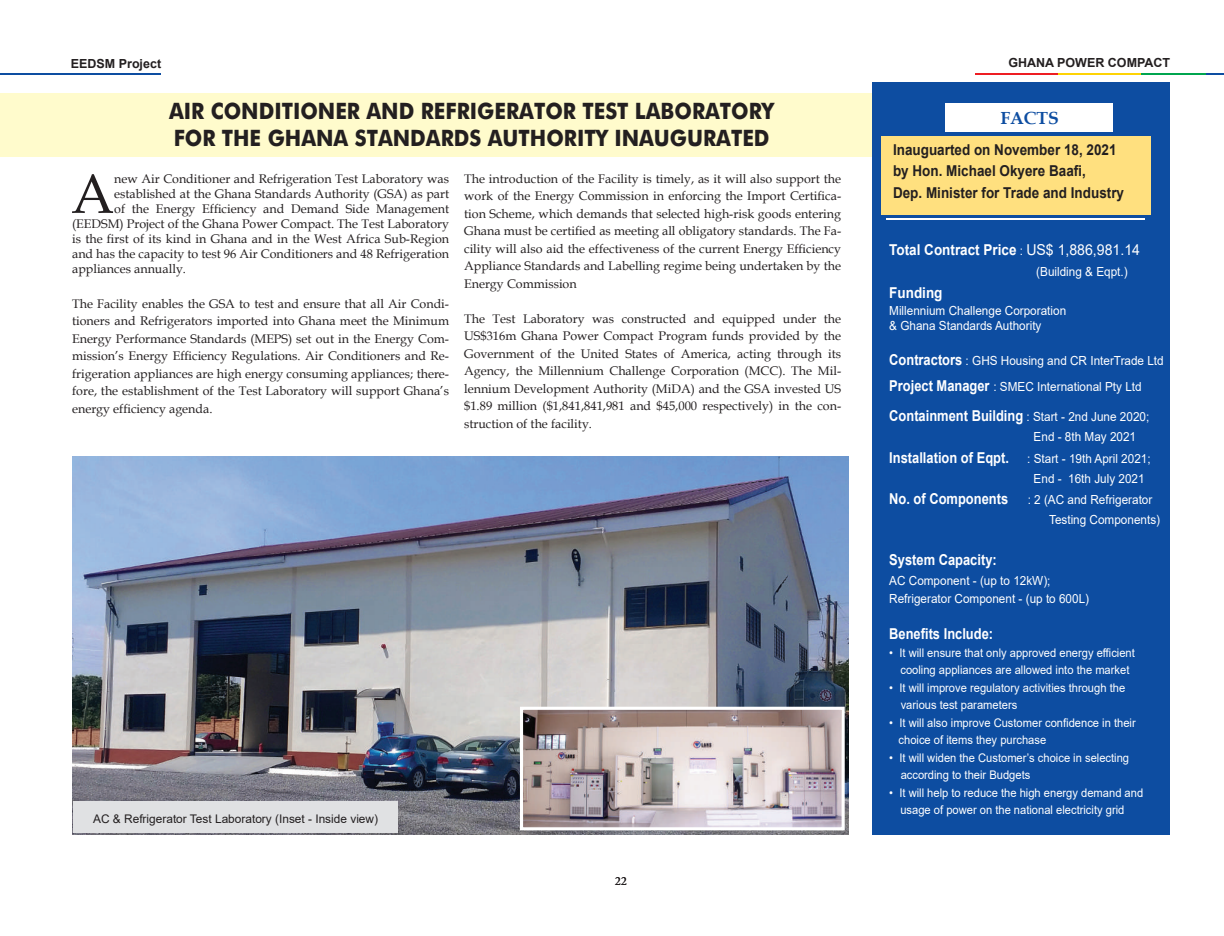
<style>
.page{position:relative;width:1224px;height:936px;background:#fff}
.page>*{position:absolute;margin:0;border:0;box-sizing:border-box;transform-origin:0 0}
.t1{font:55.5px "Book Antiqua";color:#231f20}
.t2{font:700 22.5px/27px "Futura BT";color:#231f20;scale:.91 1}
.t3{font:700 17.5px "Book Antiqua";color:#0d4da1}
.t4{font:700 15px/21.2px "Arial";color:#231f20;scale:.9 1}
.t5{font:700 15px "Arial";color:#fff;scale:.86 1}
.t6{font:700 15px "Arial";color:#fff;scale:.9 1}
.t7{font:12.5px/17.5px "Book Antiqua";color:#231f20;text-align:justify}
.t8{font:12.5px/15px "Arial";color:#fff;scale:.94 1}
.t9{font:700 12.5px "Arial";color:#231f20}
.t10{font:12.5px "Minion Pro";color:#231f20}
.t11{font:11.88px/17.5px "Arial";color:#fff;scale:.94 1}
.t12{font:11.88px "Arial";color:#231f20}
.s1{font-weight:400;font-size:12.5px}
.s2{font-weight:400}
.s3{font-weight:700;font-size:15px}
</style>
<div class="page">
<hr style="left:975px;top:73px;width:83px;height:1px;background:#ee1d23">
<hr style="left:1058px;top:73px;width:82px;height:1px;background:#fed304">
<hr style="left:1141px;top:73px;width:83px;height:1px;background:#00a54f">
<svg style="left:1206px;top:73px;width:18px;height:1px"></svg>
<hr style="left:0;top:73px;width:161px;height:1px;background:#0d4da1">
<img style="left:72px;top:456px;width:776px;height:378px">
<div style="left:0;top:93px;width:938px;height:64px;background:#fffbcc"></div>
<div style="left:872px;top:83px;width:297px;height:751px;background:#0d4da1"></div>
<hr style="left:887px;top:218px;width:258px;height:2px;background:#fff">
<div style="left:881px;top:136px;width:270px;height:79px;background:#ffe07f"></div>
<div style="left:945px;top:103px;width:168px;height:28px;background:#fff"></div>
<div style="left:73px;top:800px;width:325px;height:32px;background:#e0e1e3"></div>
<img style="left:524px;top:710px;width:317px;height:116px">
<div style="left:520px;top:706px;width:325px;height:124px;border:3px solid #fff"></div>
<p class="t9" style="left:71px;top:55px;width:92px">EEDSM Project</p>
<p class="t9" style="left:1008px;top:54px;width:163px">GHANA POWER COMPACT</p>
<h2 class="t2" style="left:169px;top:97px;width:666px">AIR CONDITIONER AND REFRIGERATOR TEST LABORATORY<br>FOR THE GHANA STANDARDS AUTHORITY INAUGURATED</h2>
<h1 class="t1" style="left:71px;top:155px;width:45px">A</h1>
<p class="t7" style="left:114px;top:169px;width:336px">new Air Conditioner and Refrigeration Test Laboratory was</p>
<p class="t7" style="left:114px;top:184px;width:336px">established at the Ghana Standards Authority (GSA) as part</p>
<p class="t7" style="left:114px;top:199px;width:336px">of the Energy Efficiency and Demand Side Management</p>
<p class="t7" style="left:72px;top:214px;width:378px">(EEDSM) Project of the Ghana Power Compact. The Test Laboratory</p>
<p class="t7" style="left:72px;top:229px;width:378px">is the first of its kind in Ghana and in the West Africa Sub-Region</p>
<p class="t7" style="left:72px;top:244px;width:378px">and has the capacity to test 96 Air Conditioners and 48 Refrigeration</p>
<p class="t7" style="left:72px;top:259px;width:115px">appliances annually.</p>
<p class="t7" style="left:72px;top:294px;width:378px">The Facility enables the GSA to test and ensure that all Air Condi&shy;tioners and Refrigerators imported into Ghana meet the Minimum Energy Performance Standards (MEPS) set out in the Energy Com&shy;mission’s Energy Efficiency Regulations. Air Conditioners and Re&shy;frigeration appliances are high energy consuming appliances; there&shy;fore, the establishment of the Test Laboratory will support Ghana’s energy efficiency agenda.</p>
<p class="t7" style="left:464px;top:169px;width:378px">The introduction of the Facility is timely, as it will also support the work of the Energy Commission in enforcing the Import Certifica&shy;tion Scheme, which demands that selected high-risk goods entering Ghana must be certified as meeting all obligatory standards. The Fa&shy;cility will also aid the effectiveness of the current Energy Efficiency Appliance Standards and Labelling regime being undertaken by the Energy Commission</p>
<p class="t7" style="left:464px;top:309px;width:378px">The Test Laboratory was constructed and equipped under the US$316m Ghana Power Compact Program funds provided by the Government of the United States of America, acting through its Agency, the Millennium Challenge Corporation (MCC). The Mil&shy;lennium Development Authority (MiDA) and the GSA invested US $1.89 million ($1,841,841,981 and $45,000 respectively) in the con&shy;struction of the facility.</p>
<p class="t12" style="left:93px;top:810px;width:286px">AC &amp; Refrigerator Test Laboratory (Inset - Inside view)</p>
<p class="t10" style="left:615px;top:872px;width:14px">22</p>
<h3 class="t3" style="left:1000px;top:106px;width:60px">FACTS</h3>
<p class="t4" style="left:893px;top:139px;width:258px">Inauguarted on November 18, 2021 by Hon. Michael Okyere Baafi,<br>Dep. Minister for Trade and Industry</p>
<p class="t6" style="left:889px;top:239px;width:280px">Total Contract Price <span class="s1">:</span> <span class="s2">US$ 1,886,981.14</span></p>
<p class="t8" style="left:1036px;top:264px;width:99px">(Building &amp; Eqpt.)</p>
<p class="t6" style="left:889px;top:282px;width:61px">Funding</p>
<p class="t8" style="left:889px;top:303px;width:190px">Millennium Challenge Corporation &amp; Ghana Standards Authority</p>
<p class="t8" style="left:889px;top:347px;width:293px;line-height:26.2px"><span class="s3">Contractors</span> : GHS Housing and CR InterTrade Ltd<br><span class="s3">Project Manager</span> : SMEC International Pty Ltd</p>
<p class="t5" style="left:889px;top:405px;width:304px">Containment Building <span class="s1">: Start - 2nd June 2020;</span></p>
<p class="t8" style="left:889px;top:426px;width:280px;line-height:21.2px;text-indent:144px">End - 8th May 2021<br><span class="s3">Installation of Eqpt.</span> : Start - 19th April 2021;</p>
<p class="t8" style="left:1033px;top:471px;width:120px">End - 16th July 2021</p>
<p class="t5" style="left:889px;top:488px;width:140px">No. of Components</p>
<p class="t8" style="left:1049px;top:489px;width:120px;line-height:20px;text-indent:-21px">: 2 (AC and Refrigerator<br>Testing Components)</p>
<p class="t5" style="left:889px;top:549px;width:127px">System Capacity:</p>
<p class="t8" style="left:889px;top:572px;width:214px;line-height:17.5px">AC Component - (up to 12kW);<br>Refrigerator Component - (up to 600L)</p>
<p class="t5" style="left:889px;top:623px;width:122px">Benefits Include:</p>
<p class="t11" style="left:889px;top:643px;width:263px;text-align:center">• It will ensure that only approved energy efficient cooling appliances are allowed into the market</p>
<p class="t11" style="left:900px;top:678px;width:240px;text-indent:-11px">• It will improve regulatory activities through the various test parameters</p>
<p class="t11" style="left:898px;top:713px;width:254px;text-indent:-9px">• It will also improve Customer confidence in their choice of items they purchase</p>
<p class="t11" style="left:900px;top:748px;width:245px;text-indent:-11px">• It will widen the Customer’s choice in selecting according to their Budgets</p>
<p class="t11" style="left:900px;top:783px;width:260px;text-indent:-11px">• It will help to reduce the high energy demand and usage of power on the national electricity grid</p>
</div>
